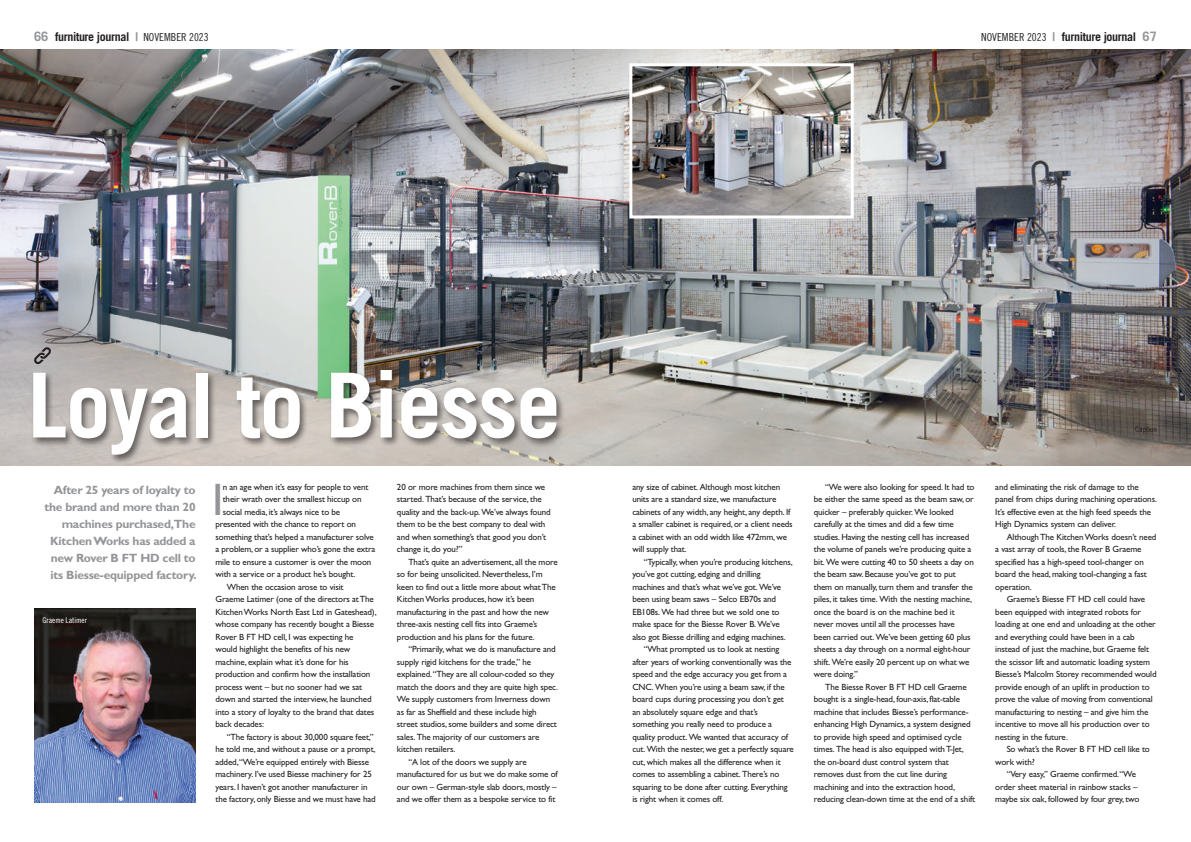
<style>
.page{position:relative;width:1191px;height:842px;background:#fff}
.page>*{position:absolute;margin:0;border:0;box-sizing:border-box;transform-origin:0 0}
.t1{font:700 89.7px "Trade Gothic LT Std";letter-spacing:-.02em;color:#fff}
.t2{font:45.7px "Gill Sans Std";color:#939598}
.t3{font:700 12px/17px "Gill Sans Std";letter-spacing:-.02em;color:#939598;text-align:right}
.t4{font:700 12px "Trade Gothic LT Std";letter-spacing:-.03em;color:#231f20}
.t5{font:9px/12.5px "Gill Sans Std";letter-spacing:-.015em;color:#231f20}
.t6{font:8px "Trade Gothic LT Std Cn 18";color:#fff}
.t7{font:8px "Trade Gothic LT Std Cn 18";color:#231f20}
.s1{font-size:13px;color:#939598}
.s2{color:#939598}
.s3{font-family:"Trade Gothic LT Std Cn 18";font-weight:400;font-size:11px}
</style>
<div class="page">
<img style="left:0;top:50px;width:1191px;height:416px">
<div style="left:31px;top:368px;width:535px;height:96px;background:#231f20;opacity:.6"></div>
<svg style="left:34px;top:347px;width:17px;height:17px"></svg>
<img style="left:34px;top:608px;width:162px;height:194px">
<img style="left:628px;top:62px;width:227px;height:158px">
<h3 class="t4" style="left:34px;top:29px;width:176px"><span class="s1">66</span> furniture journal <span class="s2">|</span> <span class="s3">NOVEMBER 2023</span></h3>
<h3 class="t4" style="left:981px;top:29px;width:177px"><span class="s3">NOVEMBER 2023</span> <span class="s2">|</span> furniture journal <span class="s1">67</span></h3>
<h1 class="t1" style="left:28px;top:350px;width:535px">Loyal to Biesse</h1>
<h3 class="t3" style="left:44px;top:481px;width:154px">After 25 years of loyalty to the brand and more than 20 machines purchased,The<br>Kitchen Works has added a new Rover B FT HD cell to its Biesse-equipped factory.</h3>
<h2 class="t2" style="left:212px;top:473px;width:13px">I</h2>
<p class="t5" style="left:223px;top:480px;width:147px">n an age when it’s easy for people to vent</p>
<p class="t5" style="left:223px;top:493px;width:140px">their wrath over the smallest hiccup on</p>
<p class="t5" style="left:223px;top:505px;width:119px">social media, it’s always nice to be</p>
<p class="t5" style="left:215px;top:518px;width:142px">presented with the chance to report on</p>
<p class="t5" style="left:215px;top:530px;width:160px">something that’s helped a manufacturer solve</p>
<p class="t5" style="left:215px;top:543px;width:161px">a problem, or a supplier who’s gone the extra</p>
<p class="t5" style="left:215px;top:555px;width:157px">mile to ensure a customer is over the moon</p>
<p class="t5" style="left:215px;top:568px;width:141px">with a service or a product he’s bought.</p>
<p class="t5" style="left:227px;top:580px;width:118px">When the occasion arose to visit</p>
<p class="t5" style="left:215px;top:593px;width:160px">Graeme Latimer (one of the directors at The</p>
<p class="t5" style="left:215px;top:605px;width:163px">Kitchen Works North East Ltd in Gateshead),</p>
<p class="t5" style="left:215px;top:618px;width:160px">whose company has recently bought a Biesse</p>
<p class="t5" style="left:215px;top:630px;width:139px">Rover B FT HD cell, I was expecting he</p>
<p class="t5" style="left:215px;top:643px;width:136px">would highlight the benefits of his new</p>
<p class="t5" style="left:215px;top:655px;width:135px">machine, explain what it’s done for his</p>
<p class="t5" style="left:215px;top:668px;width:156px">production and confirm how the installation</p>
<p class="t5" style="left:215px;top:680px;width:148px">process went – but no sooner had we sat</p>
<p class="t5" style="left:215px;top:693px;width:158px">down and started the interview, he launched</p>
<p class="t5" style="left:215px;top:705px;width:160px">into a story of loyalty to the brand that dates</p>
<p class="t5" style="left:215px;top:718px;width:50px">back decades:</p>
<p class="t5" style="left:227px;top:731px;width:148px">“The factory is about 30,000 square feet,”</p>
<p class="t5" style="left:215px;top:743px;width:161px">he told me, and without a pause or a prompt,</p>
<p class="t5" style="left:215px;top:756px;width:155px">added,“We’re equipped entirely with Biesse</p>
<p class="t5" style="left:215px;top:768px;width:158px">machinery. I’ve used Biesse machinery for 25</p>
<p class="t5" style="left:215px;top:781px;width:154px">years. I haven’t got another manufacturer in</p>
<p class="t5" style="left:215px;top:793px;width:162px">the factory, only Biesse and we must have had</p>
<p class="t6" style="left:43px;top:616px;width:46px">Graeme Latimer</p>
<p class="t5" style="left:397px;top:481px;width:155px">20 or more machines from them since we started. That’s because of the service, the quality and the back-up. We’ve always found them to be the best company to deal with and when something’s that good you don’t change it, do you?”</p>
<p class="t5" style="left:397px;top:556px;width:162px;text-indent:11px">That’s quite an advertisement, all the more so for being unsolicited. Nevertheless, I’m keen to find out a little more about what The Kitchen Works produces, how it’s been manufacturing in the past and how the new three-axis nesting cell fits into Graeme’s production and his plans for the future.</p>
<p class="t5" style="left:408px;top:643px;width:149px">“Primarily, what we do is manufacture and</p>
<p class="t5" style="left:397px;top:656px;width:136px">supply rigid kitchens for the trade,” he</p>
<p class="t5" style="left:397px;top:668px;width:159px">explained.“They are all colour-coded so they</p>
<p class="t5" style="left:397px;top:681px;width:163px">match the doors and they are quite high spec.</p>
<p class="t5" style="left:397px;top:693px;width:155px">We supply customers from Inverness down</p>
<p class="t5" style="left:397px;top:706px;width:141px">as far as Sheffield and these include high</p>
<p class="t5" style="left:397px;top:718px;width:161px">street studios, some builders and some direct</p>
<p class="t5" style="left:397px;top:731px;width:144px">sales. The majority of our customers are</p>
<p class="t5" style="left:397px;top:743px;width:60px">kitchen retailers.</p>
<p class="t5" style="left:408px;top:756px;width:120px">“A lot of the doors we supply are</p>
<p class="t5" style="left:397px;top:768px;width:162px">manufactured for us but we do make some of</p>
<p class="t5" style="left:397px;top:781px;width:161px">our own – German-style slab doors, mostly –</p>
<p class="t5" style="left:397px;top:793px;width:160px">and we offer them as a bespoke service to fit</p>
<p class="t5" style="left:632px;top:480px;width:162px">any size of cabinet. Although most kitchen units are a standard size, we manufacture cabinets of any width, any height, any depth. If a smaller cabinet is required, or a client needs a cabinet with an odd width like 472mm, we will supply that.</p>
<p class="t5" style="left:643px;top:555px;width:150px">“Typically, when you’re producing kitchens,</p>
<p class="t5" style="left:632px;top:568px;width:130px">you’ve got cutting, edging and drilling</p>
<p class="t5" style="left:632px;top:580px;width:150px">machines and that’s what we’ve got. We’ve</p>
<p class="t5" style="left:632px;top:593px;width:145px">been using beam saws – Selco EB70s and</p>
<p class="t5" style="left:632px;top:605px;width:149px">EB108s. We had three but we sold one to</p>
<p class="t5" style="left:632px;top:618px;width:149px">make space for the Biesse Rover B. We’ve</p>
<p class="t5" style="left:632px;top:630px;width:155px">also got Biesse drilling and edging machines.</p>
<p class="t5" style="left:643px;top:643px;width:137px">“What prompted us to look at nesting</p>
<p class="t5" style="left:632px;top:655px;width:161px">after years of working conventionally was the</p>
<p class="t5" style="left:632px;top:668px;width:156px">speed and the edge accuracy you get from a</p>
<p class="t5" style="left:632px;top:680px;width:154px">CNC. When you’re using a beam saw, if the</p>
<p class="t5" style="left:632px;top:693px;width:153px">board cups during processing you don’t get</p>
<p class="t5" style="left:632px;top:705px;width:127px">an absolutely square edge and that’s</p>
<p class="t5" style="left:632px;top:718px;width:141px">something you really need to produce a</p>
<p class="t5" style="left:632px;top:731px;width:157px">quality product. We wanted that accuracy of</p>
<p class="t5" style="left:632px;top:743px;width:163px">cut. With the nester, we get a perfectly square</p>
<p class="t5" style="left:632px;top:756px;width:150px">cut, which makes all the difference when it</p>
<p class="t5" style="left:632px;top:768px;width:149px">comes to assembling a cabinet. There’s no</p>
<p class="t5" style="left:632px;top:781px;width:157px">squaring to be done after cutting. Everything</p>
<p class="t5" style="left:632px;top:793px;width:93px">is right when it comes off.</p>
<p class="t5" style="left:814px;top:481px;width:162px;text-indent:11px">“We were also looking for speed. It had to be either the same speed as the beam saw, or quicker – preferably quicker. We looked carefully at the times and did a few time studies. Having the nesting cell has increased the volume of panels we’re producing quite a bit. We were cutting 40 to 50 sheets a day on the beam saw. Because you’ve got to put them on manually, turn them and transfer the piles, it takes time. With the nesting machine, once the board is on the machine bed it never moves until all the processes have<br>been carried out. We’ve been getting 60 plus sheets a day through on a normal eight-hour shift. We’re easily 20 percent up on what we were doing.”</p>
<p class="t5" style="left:814px;top:681px;width:163px;text-indent:11px">The Biesse Rover B FT HD cell Graeme bought is a single-head, four-axis, flat-table machine that includes Biesse’s performance&shy;enhancing High Dynamics, a system designed to provide high speed and optimised cycle times. The head is also equipped with T-Jet, the on-board dust control system that removes dust from the cut line during machining and into the extraction hood, reducing clean-down time at the end of a shift</p>
<p class="t7" style="left:1135px;top:425px;width:23px">Caption</p>
<p class="t5" style="left:995px;top:481px;width:163px">and eliminating the risk of damage to the panel from chips during machining operations.<br>It’s effective even at the high feed speeds the High Dynamics system can deliver.</p>
<p class="t5" style="left:995px;top:531px;width:163px;text-indent:11px">Although The Kitchen Works doesn’t need a vast array of tools, the Rover B Graeme specified has a high-speed tool-changer on board the head, making tool-changing a fast operation.</p>
<p class="t5" style="left:995px;top:593px;width:163px;text-indent:11px">Graeme’s Biesse FT HD cell could have been equipped with integrated robots for loading at one end and unloading at the other and everything could have been in a cab instead of just the machine, but Graeme felt the scissor lift and automatic loading system Biesse’s Malcolm Storey recommended would provide enough of an uplift in production to prove the value of moving from conventional manufacturing to nesting – and give him the incentive to move all his production over to nesting in the future.</p>
<p class="t5" style="left:1006px;top:743px;width:145px">So what’s the Rover B FT HD cell like to</p>
<p class="t5" style="left:995px;top:756px;width:41px">work with?</p>
<p class="t5" style="left:1006px;top:768px;width:131px">“Very easy,” Graeme confirmed.“We</p>
<p class="t5" style="left:995px;top:781px;width:144px">order sheet material in rainbow stacks –</p>
<p class="t5" style="left:995px;top:793px;width:146px">maybe six oak, followed by four grey, two</p>
</div>
